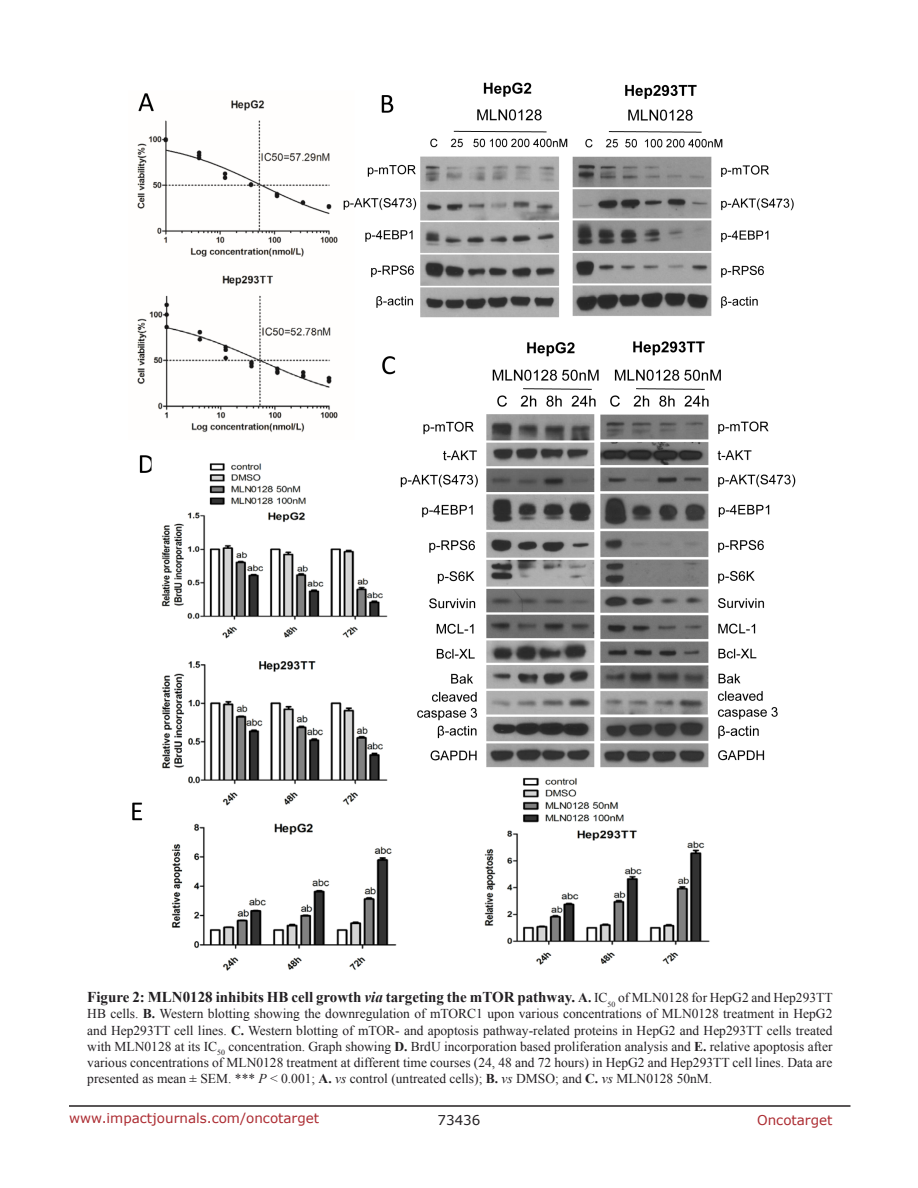
<style>
.page{position:relative;width:918px;height:1188px;background:#fff}
.page>*{position:absolute;margin:0;border:0;box-sizing:border-box;transform-origin:0 0}
.FigureText{font:700 15px "Times New Roman";color:#221f22}
.FigureText-2{font:13.5px/16.2px "Times New Roman";color:#221f22;text-align:justify}
.t1{font:13.5px "Verdana";color:#ac2b31}
.t2{font:13.5px "Verdana";color:#221f22}
.s1{font-style:italic}
.s2{font-size:13.5px}
.s3{font-weight:400;font-size:13.5px}
.s4{font-weight:700}
</style>
<div class="page">
<hr style="left:69px;top:1105px;width:781px;height:2px;background:#231f20">
<img style="left:132px;top:82px;width:664px;height:889px">
<p class="FigureText" style="left:87px;top:987px;width:747px">Figure 2: MLN0128 inhibits HB cell growth <span class="s1">via</span> targeting the mTOR pathway. <span class="s2">A.</span> <span class="s3">IC</span><sub>50</sub> <span class="s3">of MLN0128 for HepG2 and Hep293TT</span></p>
<p class="FigureText-2" style="left:87px;top:1006px;width:747px">HB cells. <span class="s4">B.</span> Western blotting showing the downregulation of mTORC1 upon various concentrations of MLN0128 treatment in HepG2 and Hep293TT cell lines. <span class="s4">C.</span> Western blotting of mTOR- and apoptosis pathway-related proteins in HepG2 and Hep293TT cells treated with MLN0128 at its IC<sub>50</sub> concentration. Graph showing <span class="s4">D.</span> BrdU incorporation based proliferation analysis and <span class="s4">E.</span> relative apoptosis after various concentrations of MLN0128 treatment at different time courses (24, 48 and 72 hours) in HepG2 and Hep293TT cell lines. Data are presented as mean ± SEM. *** <span class="s1">P</span> &lt; 0.001; <span class="s4">A.</span> <span class="s1">vs</span> control (untreated cells); <span class="s4">B.</span> <span class="s1">vs</span> DMSO; and <span class="s4">C.</span> <span class="s1">vs</span> MLN0128 50nM.</p>
<p class="t1" style="left:69px;top:1109px;width:252px">www.impactjournals.com/oncotarget</p>
<p class="t2" style="left:438px;top:1111px;width:44px">73436</p>
<p class="t1" style="left:757px;top:1111px;width:77px">Oncotarget</p>
</div>
